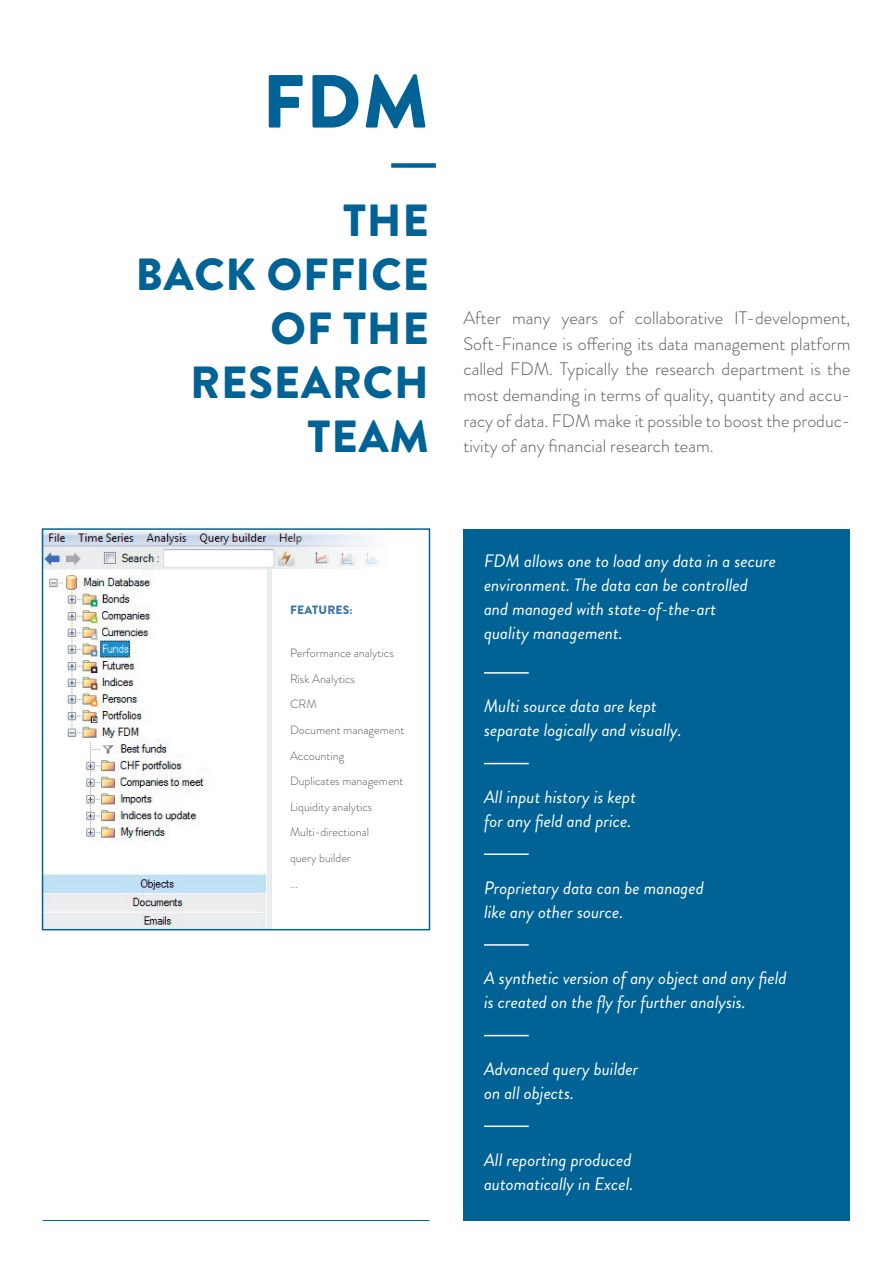
<style>
.page{position:relative;width:893px;height:1263px;background:#fff}
.page>*{position:absolute;margin:0;border:0;box-sizing:border-box;transform-origin:0 0}
.t1{font:900 75px "Brandon Grotesque";color:#016295}
.t2{font:900 45px/54px "Brandon Grotesque";letter-spacing:.02em;color:#016295;text-align:right}
.t3{font:italic 18px/24px "Brandon Grotesque";color:#fff}
.t4{font:300 18px/25.7px "Brandon Grotesque";color:#57585a;text-align:justify}
.t5{font:300 12px/25.7px "Brandon Grotesque";color:#57585a}
.t6{font:900 12px "Brandon Grotesque";letter-spacing:.02em;color:#3876a4}
</style>
<div class="page">
<img style="left:45px;top:531px;width:229px;height:396px">
<div style="left:463px;top:529px;width:387px;height:691px;background:#016295"></div>
<div style="left:391px;top:163px;width:45px;height:5px;background:#016295"></div>
<hr style="left:484px;top:672px;width:45px;height:2px;background:#fff">
<hr style="left:484px;top:763px;width:45px;height:1px;background:#fff">
<hr style="left:484px;top:853px;width:45px;height:2px;background:#fff">
<hr style="left:484px;top:944px;width:45px;height:2px;background:#fff">
<hr style="left:484px;top:1035px;width:45px;height:1px;background:#fff">
<hr style="left:484px;top:1125px;width:45px;height:2px;background:#fff">
<hr style="left:43px;top:1220px;width:386px;height:1px;background:#016295">
<div style="left:272px;top:569px;width:157px;height:360px;background:#fff"></div>
<svg style="left:274px;top:531px;width:104px;height:38px;fill:#eff0f4"></svg>
<div style="left:42px;top:528px;width:388px;height:402px;border:2px solid #016295"></div>
<h1 class="t1" style="left:262px;top:49px;width:162px">FDM</h1>
<h2 class="t2" style="left:136px;top:194px;width:295px">THE<br>BACK OFFICE<br>OF THE<br>RESEARCH<br>TEAM</h2>
<p class="t4" style="left:463px;top:305px;width:388px">After many years of collaborative IT-development, Soft-Finance is offering its data management platform called FDM. Typically the research department is the most demanding in terms of quality, quantity and accu&shy;racy of data. FDM make it possible to boost the produc&shy;tivity of any financial research team.</p>
<p class="t6" style="left:290px;top:602px;width:64px">FEATURES:</p>
<p class="t5" style="left:290px;top:640px;width:116px">Performance analytics<br>Risk Analytics<br>CRM<br>Document management<br>Accounting<br>Duplicates management<br>Liquidity analytics<br>Multi-directional<br>query builder<br>...</p>
<p class="t3" style="left:484px;top:549px;width:293px">FDM allows one to load any data in a secure environment. The data can be controlled and managed with state-of-the-art<br>quality management.</p>
<p class="t3" style="left:484px;top:694px;width:199px">Multi source data are kept separate logically and visually.</p>
<p class="t3" style="left:484px;top:785px;width:153px">All input history is kept for any field and price.</p>
<p class="t3" style="left:484px;top:876px;width:221px">Proprietary data can be managed like any other source.</p>
<p class="t3" style="left:484px;top:966px;width:304px">A synthetic version of any object and any field is created on the fly for further analysis.</p>
<p class="t3" style="left:484px;top:1057px;width:156px">Advanced query builder on all objects.</p>
<p class="t3" style="left:484px;top:1148px;width:151px">All reporting produced automatically in Excel.</p>
</div>
